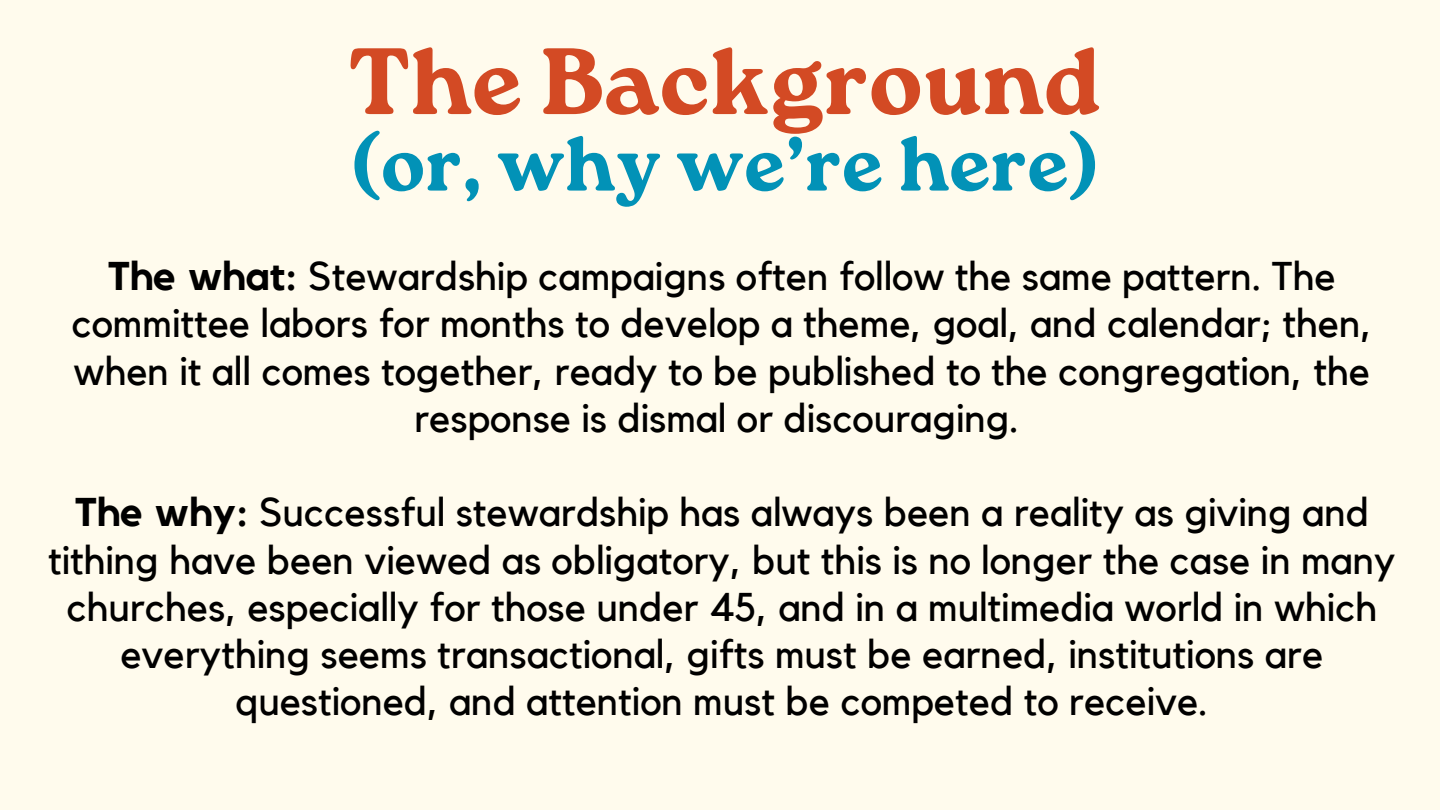
<style>
.page{position:relative;width:1440px;height:810px;background:#fffbed}
.page>*{position:absolute;margin:0;border:0;box-sizing:border-box;transform-origin:0 0}
.t1{font:94px "Roca One Bl";color:#d34a24}
.t2{font:77px "Roca One Bl";color:#0292b7}
.t3{font:40px/47.2px "Kollektif";color:#000;text-align:center}
.s1{font-weight:700}
</style>
<div class="page">
<p class="t1" style="left:349px;top:27px;width:754px">The Background</p>
<p class="t2" style="left:352px;top:119px;width:747px">(or, why we’re here)</p>
<p class="t3" style="left:72px;top:254px;width:1302px"><span class="s1">The what:</span> Stewardship campaigns often follow the same pattern. The committee labors for months to develop a theme, goal, and calendar; then, when it all comes together, ready to be published to the congregation, the response is dismal or discouraging.</p>
<p class="t3" style="left:48px;top:491px;width:1349px"><span class="s1">The why:</span> Successful stewardship has always been a reality as giving and tithing have been viewed as obligatory, but this is no longer the case in many churches, especially for those under 45, and in a multimedia world in which everything seems transactional, gifts must be earned, institutions are questioned, and attention must be competed to receive.</p>
</div>
